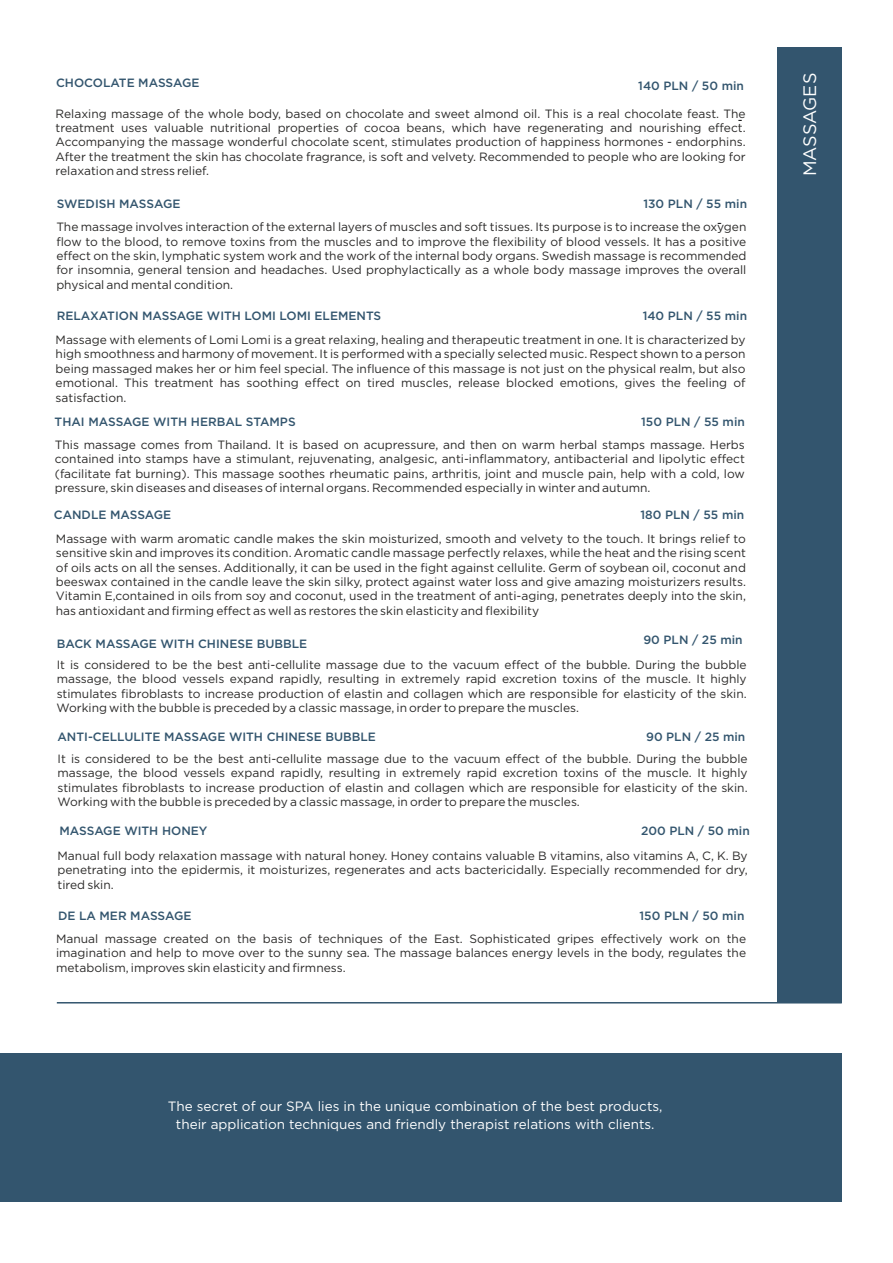
<style>
.page{position:relative;width:893px;height:1263px;background:#fff}
.page>*{position:absolute;margin:0;border:0;box-sizing:border-box;transform-origin:0 0}
.t1{font:18px "Gotham";letter-spacing:-.01em;color:#fff}
.t2{font:13.5px/18px "Gotham";color:#fff;text-align:center}
.t3{font:12px/14.4px "Gotham";color:#2b2a29;text-align:justify}
.t4{font:500 12px "Gotham";color:#33556e}
.t5{font:12px "Gotham";color:#000}
</style>
<div class="page">
<div style="left:777px;top:47px;width:65px;height:956px;background:#33556e"></div>
<div style="left:0;top:1053px;width:842px;height:148px;background:#33556e"></div>
<hr style="left:57px;top:1002px;width:785px;height:1px;background:#33556e">
<p class="t4" style="left:56px;top:78px;width:145px">CHOCOLATE MASSAGE</p>
<p class="t4" style="left:638px;top:80px;width:107px">140 PLN / 50 min</p>
<p class="t3" style="left:56px;top:107px;width:692px">Relaxing massage of the whole body, based on chocolate and sweet almond oil. This is a real chocolate feast. The treatment uses valuable nutritional properties of cocoa beans, which have regenerating and nourishing effect.<br>Accompanying the massage wonderful chocolate scent, stimulates production of happiness hormones - endorphins.<br>After the treatment the skin has chocolate fragrance, is soft and velvety. Recommended to people who are looking for relaxation and stress relief.</p>
<p class="t5" style="left:738px;top:115px;width:6px">-</p>
<p class="t4" style="left:57px;top:198px;width:125px">SWEDISH MASSAGE</p>
<p class="t4" style="left:643px;top:198px;width:105px">130 PLN / 55 min</p>
<p class="t3" style="left:56px;top:220px;width:692px">The massage involves interaction of the external layers of muscles and soft tissues. Its purpose is to increase the oxygen flow to the blood, to remove toxins from the muscles and to improve the flexibility of blood vessels. It has a positive effect on the skin, lymphatic system work and the work of the internal body organs. Swedish massage is recommended for insomnia, general tension and headaches. Used prophylactically as a whole body massage improves the overall physical and mental condition.</p>
<p class="t5" style="left:717px;top:217px;width:6px">-</p>
<p class="t4" style="left:57px;top:310px;width:326px">RELAXATION MASSAGE WITH LOMI LOMI ELEMENTS</p>
<p class="t4" style="left:643px;top:310px;width:106px">140 PLN / 55 min</p>
<p class="t3" style="left:56px;top:333px;width:692px">Massage with elements of Lomi Lomi is a great relaxing, healing and therapeutic treatment in one. It is characterized by high smoothness and harmony of movement. It is performed with a specially selected music. Respect shown to a person being massaged makes her or him feel special. The influence of this massage is not just on the physical realm, but also emotional. This treatment has soothing effect on tired muscles, release blocked emotions, gives the feeling of satisfaction.</p>
<p class="t3" style="left:55px;top:438px;width:692px">This massage comes from Thailand. It is based on acupressure, and then on warm herbal stamps massage. Herbs contained into stamps have a stimulant, rejuvenating, analgesic, anti-inflammatory, antibacterial and lipolytic effect (facilitate fat burning). This massage soothes rheumatic pains, arthritis, joint and muscle pain, help with a cold, low pressure, skin diseases and diseases of internal organs. Recommended especially in winter and autumn.</p>
<p class="t4" style="left:54px;top:510px;width:119px">CANDLE MASSAGE</p>
<p class="t4" style="left:640px;top:510px;width:105px">180 PLN / 55 min</p>
<p class="t3" style="left:56px;top:532px;width:692px">Massage with warm aromatic candle makes the skin moisturized, smooth and velvety to the touch. It brings relief to sensitive skin and improves its condition. Aromatic candle massage perfectly relaxes, while the heat and the rising scent of oils acts on all the senses. Additionally, it can be used in the fight against cellulite. Germ of soybean oil, coconut and beeswax contained in the candle leave the skin silky, protect against water loss and give amazing moisturizers results.<br>Vitamin E,contained in oils from soy and coconut, used in the treatment of anti-aging, penetrates deeply into the skin, has antioxidant and firming effect as well as restores the skin elasticity and flexibility</p>
<p class="t4" style="left:641px;top:417px;width:105px">150 PLN / 55 min</p>
<p class="t4" style="left:55px;top:417px;width:243px">THAI MASSAGE WITH HERBAL STAMPS</p>
<p class="t4" style="left:57px;top:638px;width:252px">BACK MASSAGE WITH CHINESE BUBBLE</p>
<p class="t4" style="left:643px;top:635px;width:101px">90 PLN / 25 min</p>
<p class="t3" style="left:57px;top:658px;width:692px">It is considered to be the best anti-cellulite massage due to the vacuum effect of the bubble. During the bubble massage, the blood vessels expand rapidly, resulting in extremely rapid excretion toxins of the muscle. It highly stimulates fibroblasts to increase production of elastin and collagen which are responsible for elasticity of the skin.<br>Working with the bubble is preceded by a classic massage, in order to prepare the muscles.</p>
<p class="t4" style="left:646px;top:731px;width:101px">90 PLN / 25 min</p>
<p class="t3" style="left:58px;top:752px;width:692px">It is considered to be the best anti-cellulite massage due to the vacuum effect of the bubble. During the bubble massage, the blood vessels expand rapidly, resulting in extremely rapid excretion toxins of the muscle. It highly stimulates fibroblasts to increase production of elastin and collagen which are responsible for elasticity of the skin.<br>Working with the bubble is preceded by a classic massage, in order to prepare the muscles.</p>
<p class="t4" style="left:57px;top:732px;width:320px">ANTI-CELLULITE MASSAGE WITH CHINESE BUBBLE</p>
<p class="t4" style="left:60px;top:825px;width:149px">MASSAGE WITH HONEY</p>
<p class="t4" style="left:641px;top:825px;width:110px">200 PLN / 50 min</p>
<p class="t3" style="left:58px;top:849px;width:691px">Manual full body relaxation massage with natural honey. Honey contains valuable B vitamins, also vitamins A, C, K. By penetrating into the epidermis, it moisturizes, regenerates and acts bactericidally. Especially recommended for dry, tired skin.</p>
<p class="t4" style="left:58px;top:911px;width:135px">DE LA MER MASSAGE</p>
<p class="t4" style="left:639px;top:911px;width:106px">150 PLN / 50 min</p>
<p class="t3" style="left:56px;top:932px;width:692px">Manual massage created on the basis of techniques of the East. Sophisticated gripes effectively work on the imagination and help to move over to the sunny sea. The massage balances energy levels in the body, regulates the metabolism, improves skin elasticity and firmness.</p>
<p class="t2" style="left:168px;top:1098px;width:496px">The secret of our SPA lies in the unique combination of the best products, their application techniques and friendly therapist relations with clients.</p>
<h1 class="t1" style="left:802px;top:176px;width:105px;rotate:-90deg">MASSAGES</h1>
</div>
